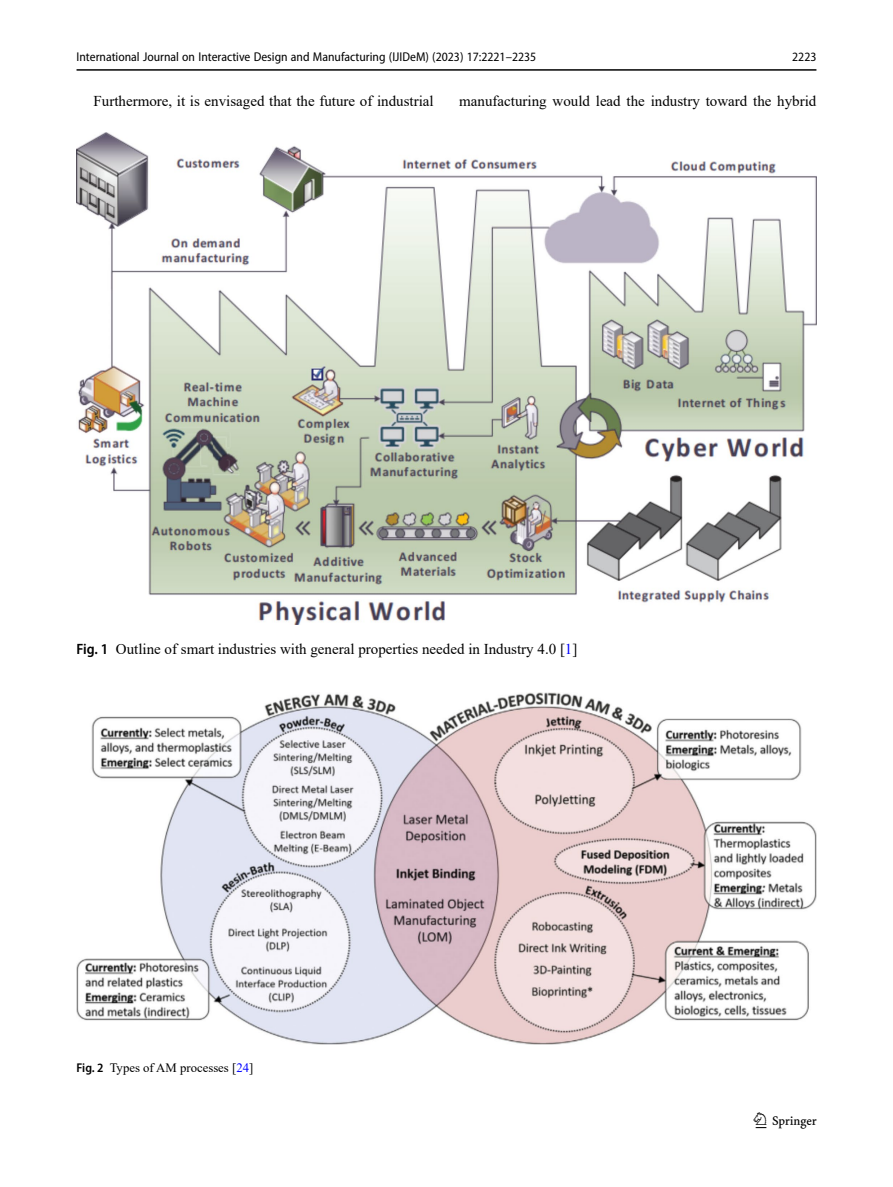
<style>
.page{position:relative;width:893px;height:1187px;background:#fff}
.page>*{position:absolute;margin:0;border:0;box-sizing:border-box;transform-origin:0 0}
.t1{font:22.5px "Springnew";color:#000}
.Body_Text_Indent{font:15px "Times New Roman";color:#000}
.Figure_Caption{font:15px "Times New Roman";color:#000}
.t2{font:semi-condensed 12.75px "Myriad Pro";color:#000}
.Figure_Caption-2{font:12.75px "Times New Roman";color:#000}
.s1{font-family:"Myriad Pro";font-weight:600;font-stretch:semi-condensed}
.s2{color:#00f}
</style>
<div class="page">
<hr style="left:77px;top:69px;width:739px;height:2px;background:#000">
<img style="left:76px;top:692px;width:741px;height:352px">
<img style="left:76px;top:132px;width:741px;height:492px">
<p class="t2" style="left:77px;top:49px;width:461px">International Journal on Interactive Design and Manufacturing (IJIDeM) (2023) 17:2221–2235</p>
<p class="t2" style="left:792px;top:49px;width:26px">2223</p>
<p class="Body_Text_Indent" style="left:94px;top:90px;width:342px">Furthermore, it is envisaged that the future of industrial</p>
<p class="Body_Text_Indent" style="left:459px;top:90px;width:359px">manufacturing would lead the industry toward the hybrid</p>
<p class="Figure_Caption" style="left:77px;top:638px;width:502px"><span class="s1">Fig. 1</span> Outline of smart industries with general properties needed in Industry 4.0 [<span class="s2">1</span>]</p>
<p class="Figure_Caption-2" style="left:77px;top:1058px;width:178px"><span class="s1">Fig. 2</span> Types of AM processes [<span class="s2">24</span>]</p>
<p class="t1" style="left:756px;top:1107px;width:63px">1 3</p>
</div>
